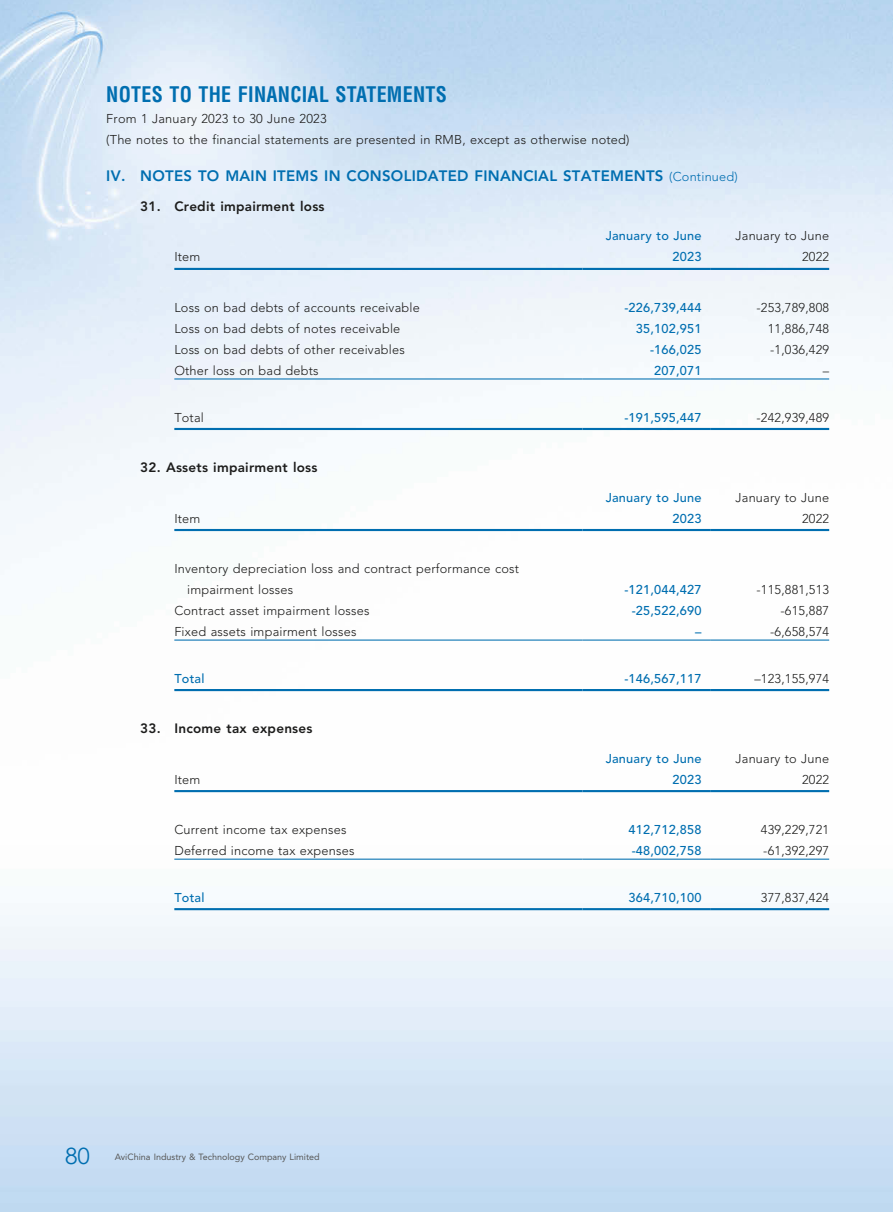
<style>
.page{position:relative;width:893px;height:1212px;background:#fff}
.page>*{position:absolute;margin:0;border:0;box-sizing:border-box;transform-origin:0 0}
.t1{font:22.5px "Century Gothic";color:#006eb0}
.t2{font:700 condensed 21px "Helvetica LT Std";letter-spacing:.015em;color:#006eb0;scale:.95 1}
.t3{font:800 15px "Avenir LT Std";letter-spacing:.02em;color:#006eb0}
.t4{font:800 13.5px "Avenir LT Std";letter-spacing:.02em;color:#1c1c1b}
.t5{font:300 12.75px/21px "Avenir LT Std";letter-spacing:.015em;color:#1c1c1b;text-align:right}
.t6{font:500 12.75px/21px "Avenir LT Std";letter-spacing:.015em;color:#006eb0;text-align:right}
.t7{font:9px "Avenir LT Std";color:#575756}
.s1{font-weight:300;font-size:12.75px}
</style>
<div class="page">
<hr style="left:174px;top:268px;width:409px;height:2px;background:#006eb0">
<hr style="left:583px;top:268px;width:127px;height:2px;background:#006eb0">
<hr style="left:710px;top:268px;width:119px;height:2px;background:#006eb0">
<hr style="left:174px;top:378px;width:409px;height:1px;background:#006eb0">
<hr style="left:583px;top:378px;width:127px;height:1px;background:#006eb0">
<hr style="left:710px;top:378px;width:119px;height:1px;background:#006eb0">
<hr style="left:174px;top:428px;width:409px;height:2px;background:#006eb0">
<hr style="left:583px;top:428px;width:127px;height:2px;background:#006eb0">
<hr style="left:710px;top:428px;width:119px;height:2px;background:#006eb0">
<hr style="left:174px;top:529px;width:409px;height:2px;background:#006eb0">
<hr style="left:583px;top:529px;width:127px;height:2px;background:#006eb0">
<hr style="left:710px;top:529px;width:119px;height:2px;background:#006eb0">
<hr style="left:174px;top:639px;width:409px;height:2px;background:#006eb0">
<hr style="left:583px;top:639px;width:127px;height:2px;background:#006eb0">
<hr style="left:710px;top:639px;width:119px;height:2px;background:#006eb0">
<hr style="left:174px;top:689px;width:409px;height:2px;background:#006eb0">
<hr style="left:583px;top:689px;width:127px;height:2px;background:#006eb0">
<hr style="left:710px;top:689px;width:119px;height:2px;background:#006eb0">
<hr style="left:174px;top:790px;width:409px;height:2px;background:#006eb0">
<hr style="left:583px;top:790px;width:127px;height:2px;background:#006eb0">
<hr style="left:710px;top:790px;width:119px;height:2px;background:#006eb0">
<hr style="left:174px;top:859px;width:409px;height:1px;background:#006eb0">
<hr style="left:583px;top:859px;width:127px;height:1px;background:#006eb0">
<hr style="left:710px;top:859px;width:119px;height:1px;background:#006eb0">
<hr style="left:174px;top:908px;width:409px;height:2px;background:#006eb0">
<hr style="left:583px;top:908px;width:127px;height:2px;background:#006eb0">
<hr style="left:710px;top:908px;width:119px;height:2px;background:#006eb0">
<h2 class="t2" style="left:106px;top:82px;width:360px">NOTES TO THE FINANCIAL STATEMENTS</h2>
<p class="t5" style="left:106px;top:109px;width:525px;text-align:left">From 1 January 2023 to 30 June 2023<br>(The notes to the financial statements are presented in RMB, except as otherwise noted)</p>
<p class="t3" style="left:106px;top:167px;width:633px">IV. NOTES TO MAIN ITEMS IN CONSOLIDATED FINANCIAL STATEMENTS <span class="s1">(Continued)</span></p>
<p class="t4" style="left:140px;top:198px;width:186px">31. Credit impairment loss</p>
<p class="t5" style="left:174px;top:247px;width:28px">Item</p>
<p class="t6" style="left:606px;top:226px;width:97px">January to June<br>2023</p>
<p class="t5" style="left:735px;top:226px;width:95px">January to June<br>2022</p>
<p class="t5" style="left:174px;top:297px;width:247px">Loss on bad debts of accounts receivable</p>
<p class="t6" style="left:624px;top:297px;width:79px">-226,739,444</p>
<p class="t5" style="left:756px;top:297px;width:74px">-253,789,808</p>
<p class="t5" style="left:174px;top:318px;width:228px">Loss on bad debts of notes receivable</p>
<p class="t6" style="left:636px;top:318px;width:67px">35,102,951</p>
<p class="t5" style="left:768px;top:318px;width:63px">11,886,748</p>
<p class="t5" style="left:174px;top:339px;width:232px">Loss on bad debts of other receivables</p>
<p class="t6" style="left:650px;top:339px;width:53px">-166,025</p>
<p class="t5" style="left:770px;top:339px;width:61px">-1,036,429</p>
<p class="t5" style="left:174px;top:360px;width:146px">Other loss on bad debts</p>
<p class="t6" style="left:654px;top:360px;width:49px">207,071</p>
<p class="t5" style="left:823px;top:360px;width:8px">–</p>
<p class="t5" style="left:174px;top:407px;width:31px">Total</p>
<p class="t6" style="left:624px;top:407px;width:79px">-191,595,447</p>
<p class="t5" style="left:756px;top:407px;width:74px">-242,939,489</p>
<p class="t4" style="left:140px;top:459px;width:179px">32. Assets impairment loss</p>
<p class="t5" style="left:174px;top:508px;width:28px">Item</p>
<p class="t6" style="left:606px;top:487px;width:97px">January to June<br>2023</p>
<p class="t5" style="left:735px;top:487px;width:95px">January to June<br>2022</p>
<p class="t5" style="left:187px;top:558px;width:333px;text-align:left;text-indent:-13px">Inventory depreciation loss and contract performance cost impairment losses</p>
<p class="t6" style="left:624px;top:579px;width:79px">-121,044,427</p>
<p class="t5" style="left:756px;top:579px;width:74px">-115,881,513</p>
<p class="t5" style="left:174px;top:600px;width:197px">Contract asset impairment losses</p>
<p class="t6" style="left:632px;top:600px;width:71px">-25,522,690</p>
<p class="t5" style="left:780px;top:600px;width:50px">-615,887</p>
<p class="t5" style="left:174px;top:621px;width:184px">Fixed assets impairment losses</p>
<p class="t6" style="left:695px;top:621px;width:8px">–</p>
<p class="t5" style="left:770px;top:621px;width:61px">-6,658,574</p>
<p class="t6" style="left:174px;top:668px;width:32px">Total</p>
<p class="t6" style="left:624px;top:668px;width:79px">-146,567,117</p>
<p class="t5" style="left:754px;top:668px;width:76px">–123,155,974</p>
<p class="t4" style="left:140px;top:720px;width:174px">33. Income tax expenses</p>
<p class="t5" style="left:174px;top:769px;width:28px">Item</p>
<p class="t6" style="left:606px;top:748px;width:97px">January to June<br>2023</p>
<p class="t5" style="left:735px;top:748px;width:95px">January to June<br>2022</p>
<p class="t5" style="left:174px;top:819px;width:174px">Current income tax expenses</p>
<p class="t6" style="left:629px;top:819px;width:75px">412,712,858</p>
<p class="t5" style="left:761px;top:819px;width:70px">439,229,721</p>
<p class="t5" style="left:174px;top:840px;width:182px">Deferred income tax expenses</p>
<p class="t6" style="left:632px;top:840px;width:71px">-48,002,758</p>
<p class="t5" style="left:763px;top:840px;width:67px">-61,392,297</p>
<p class="t6" style="left:174px;top:887px;width:32px">Total</p>
<p class="t6" style="left:629px;top:887px;width:75px">364,710,100</p>
<p class="t5" style="left:761px;top:887px;width:70px">377,837,424</p>
<h1 class="t1" style="left:65px;top:1140px;width:26px">80</h1>
<p class="t7" style="left:115px;top:1152px;width:206px">AviChina Industry &amp; Technology Company Limited</p>
</div>
